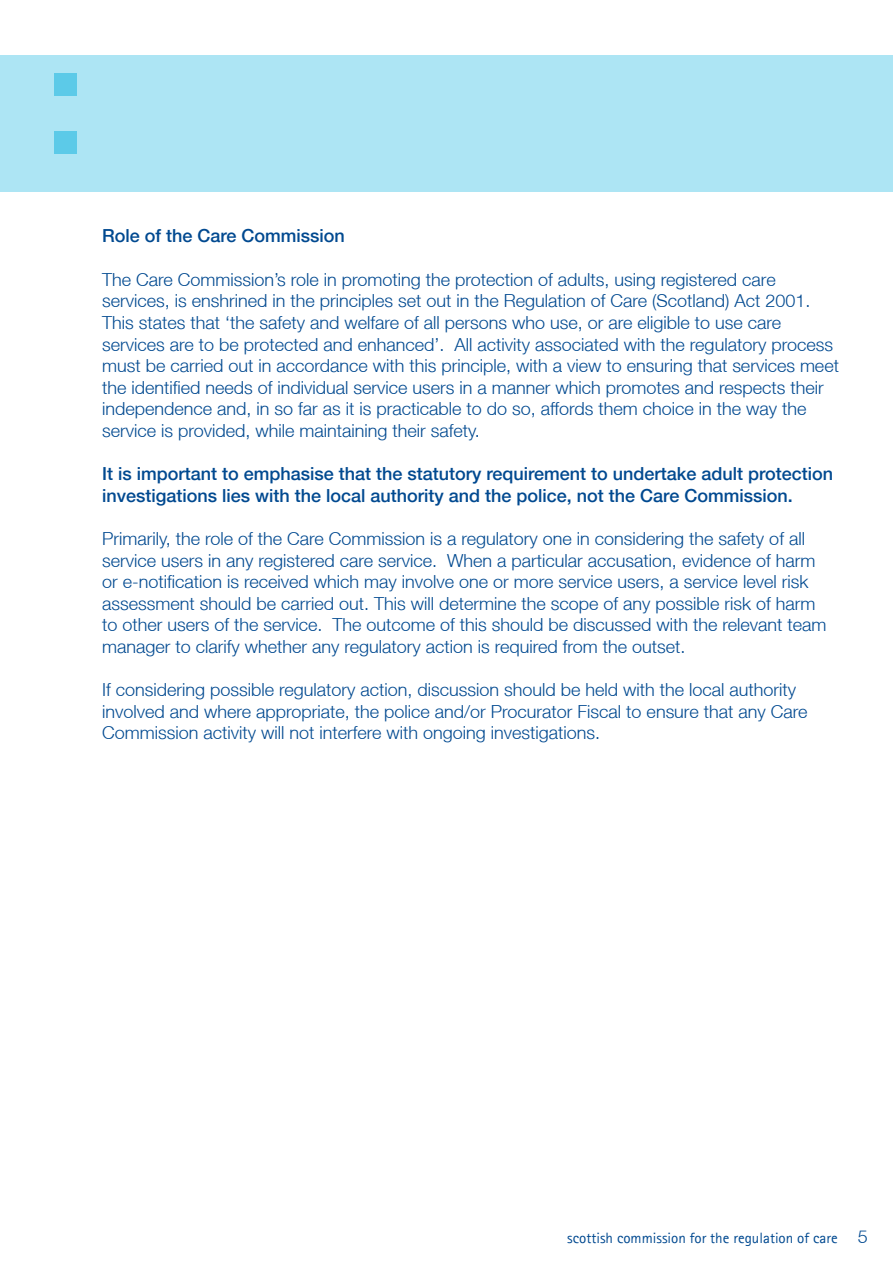
<style>
.page{position:relative;width:893px;height:1263px;background:#fff}
.page>*{position:absolute;margin:0;border:0;box-sizing:border-box;transform-origin:0 0}
.t1{font:300 18px/21.6px "Helvetica Neue LT";color:#004990}
.t2{font:500 18px/21.6px "Helvetica Neue LT";color:#004990}
.t3{font:15px "Agfa Rotis Sans Serif";color:#004990}
</style>
<div class="page">
<hr style="left:0;top:55px;width:1px;height:136px;background:#ade5f4">
<div style="left:2px;top:55px;width:891px;height:136px;background:#ade5f4"></div>
<div style="left:55px;top:74px;width:22px;height:22px;background:#5ccae8"></div>
<div style="left:55px;top:131px;width:22px;height:22px;background:#5ccae8"></div>
<p class="t2" style="left:102px;top:225px;width:244px">Role of the Care Commission</p>
<p class="t1" style="left:102px;top:268px;width:738px">The Care Commission’s role in promoting the protection of adults, using registered care services, is enshrined in the principles set out in the Regulation of Care (Scotland) Act 2001.<br>This states that ‘the safety and welfare of all persons who use, or are eligible to use care services are to be protected and enhanced’. All activity associated with the regulatory process must be carried out in accordance with this principle, with a view to ensuring that services meet the identified needs of individual service users in a manner which promotes and respects their independence and, in so far as it is practicable to do so, affords them choice in the way the service is provided, while maintaining their safety.</p>
<p class="t2" style="left:102px;top:463px;width:733px">It is important to emphasise that the statutory requirement to undertake adult protection investigations lies with the local authority and the police, not the Care Commission.</p>
<p class="t1" style="left:102px;top:527px;width:726px">Primarily, the role of the Care Commission is a regulatory one in considering the safety of all service users in any registered care service. When a particular accusation, evidence of harm or e-notification is received which may involve one or more service users, a service level risk assessment should be carried out. This will determine the scope of any possible risk of harm to other users of the service. The outcome of this should be discussed with the relevant team manager to clarify whether any regulatory action is required from the outset.</p>
<p class="t1" style="left:102px;top:678px;width:707px">If considering possible regulatory action, discussion should be held with the local authority involved and where appropriate, the police and/or Procurator Fiscal to ensure that any Care<br>Commission activity will not interfere with ongoing investigations.</p>
<p class="t3" style="left:567px;top:1228px;width:272px">scottish commission for the regulation of care</p>
<p class="t1" style="left:858px;top:1225px;width:12px">5</p>
</div>
